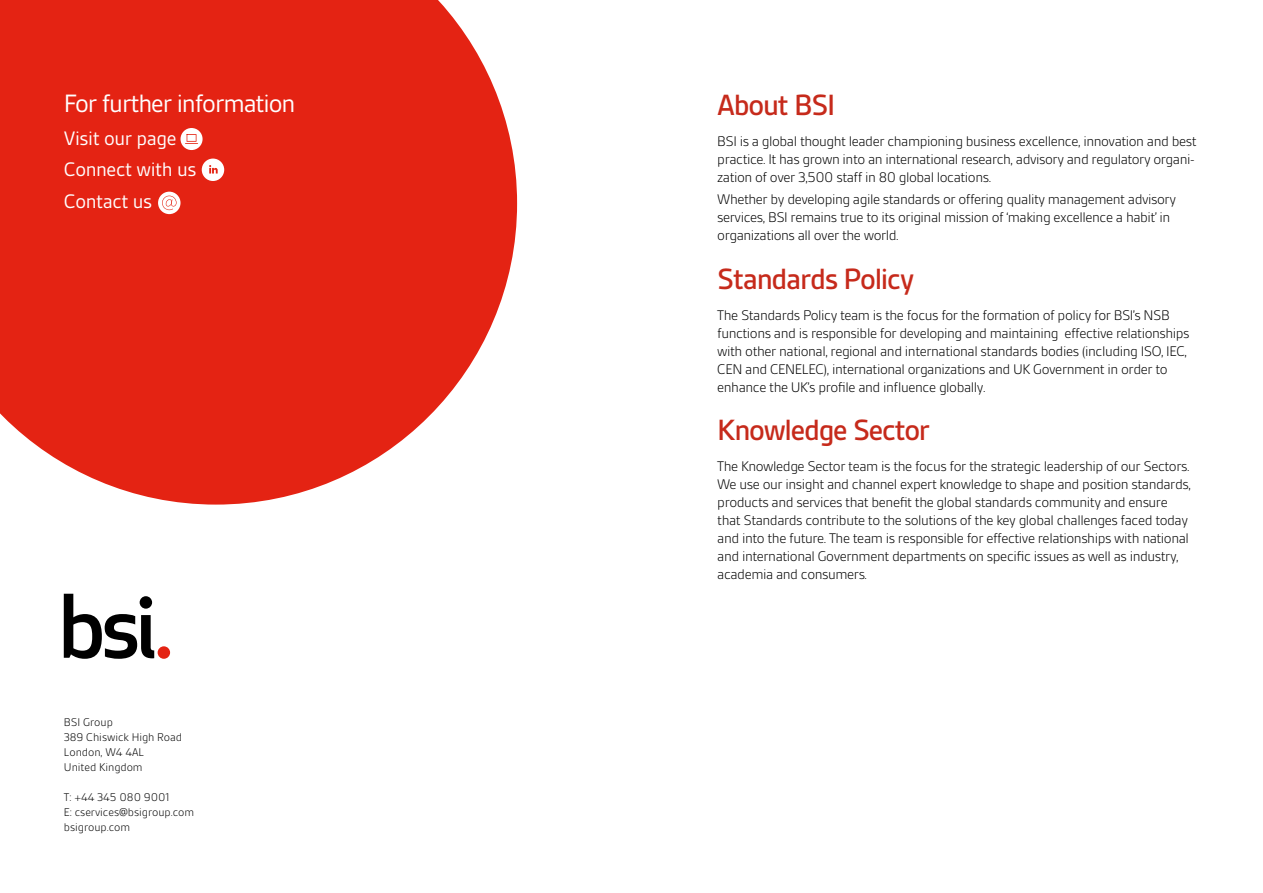
<style>
.page{position:relative;width:1263px;height:893px;background:#fff}
.page>*{position:absolute;margin:0;border:0;box-sizing:border-box;transform-origin:0 0}
.t1{font:500 31.5px "BSI Gesta";letter-spacing:-.04em;color:#c62a1b}
.t2{font:27px "BSI Gesta";letter-spacing:-.04em;color:#fff}
.t3{font:21px "BSI Gesta";letter-spacing:-.02em;color:#fff}
.t4{font:300 15px/18px "BSI Gesta";letter-spacing:-.03em;color:#000}
.t5{font:300 12px/15px "BSI Gesta";letter-spacing:-.005em;color:#000}
</style>
<div class="page">
<svg style="left:0;top:0;width:517px;height:505px;background:#e73c2e"></svg>
<svg style="left:64px;top:594px;width:90px;height:65px"></svg>
<div style="left:158px;top:646px;width:12px;height:13px;background:#e42313;border-radius:50%"></div>
<div style="left:158px;top:192px;width:23px;height:22px;background:#fff;border-radius:50%"></div>
<svg style="left:162px;top:195px;width:15px;height:15px"></svg>
<svg style="left:202px;top:159px;width:22px;height:22px"></svg>
<div style="left:181px;top:128px;width:22px;height:22px;background:#fff;border-radius:50%"></div>
<svg style="left:185px;top:134px;width:13px;height:10px"></svg>
<h2 class="t2" style="left:64px;top:89px;width:233px">For further information</h2>
<h3 class="t3" style="left:64px;top:127px;width:114px">Visit our page</h3>
<h3 class="t3" style="left:64px;top:158px;width:134px">Connect with us</h3>
<h3 class="t3" style="left:64px;top:190px;width:90px">Contact us</h3>
<p class="t5" style="left:64px;top:715px;width:120px">BSI Group<br>389 Chiswick High Road<br>London, W4 4AL<br>United Kingdom</p>
<p class="t5" style="left:64px;top:790px;width:132px">T: +44 345 080 9001<br>E: cservices@bsigroup.com bsigroup.com</p>
<h1 class="t1" style="left:717px;top:89px;width:120px">About BSI</h1>
<p class="t4" style="left:717px;top:132px;width:481px">BSI is a global thought leader championing business excellence, innovation and best practice. It has grown into an international research, advisory and regulatory organi&shy;zation of over 3,500 staff in 80 global locations.</p>
<p class="t4" style="left:717px;top:190px;width:460px">Whether by developing agile standards or offering quality management advisory services, BSI remains true to its original mission of ‘making excellence a habit’ in organizations all over the world.</p>
<h1 class="t1" style="left:717px;top:262px;width:199px">Standards Policy</h1>
<p class="t4" style="left:717px;top:306px;width:474px">The Standards Policy team is the focus for the formation of policy for BSI’s NSB functions and is responsible for developing and maintaining effective relationships with other national, regional and international standards bodies (including ISO, IEC, CEN and CENELEC), international organizations and UK Government in order to enhance the UK’s profile and influence globally.</p>
<h1 class="t1" style="left:717px;top:414px;width:214px">Knowledge Sector</h1>
<p class="t4" style="left:717px;top:457px;width:475px">The Knowledge Sector team is the focus for the strategic leadership of our Sectors.<br>We use our insight and channel expert knowledge to shape and position standards, products and services that benefit the global standards community and ensure that Standards contribute to the solutions of the key global challenges faced today and into the future. The team is responsible for effective relationships with national and international Government departments on specific issues as well as industry, academia and consumers.</p>
</div>
